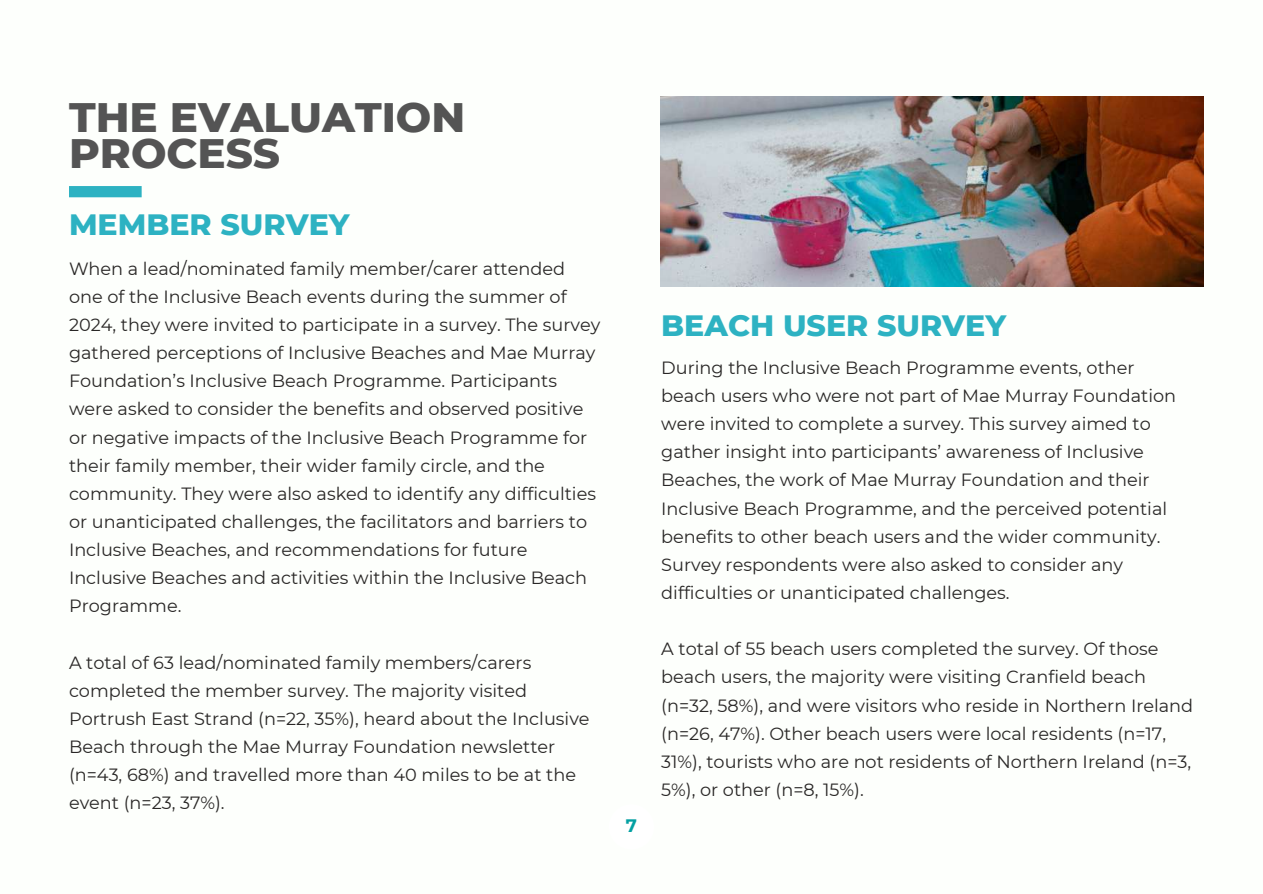
<style>
.page{position:relative;width:1263px;height:894px;background:#fff}
.page>*{position:absolute;margin:0;border:0;box-sizing:border-box;transform-origin:0 0}
.t1{font:800 42px/36px "Montserrat";color:#545454}
.t2{font:800 30px "Montserrat";color:#2db2c2}
.t3{font:700 18px "Montserrat";color:#03a0a2}
.t4{font:17.7px/28.2px "Montserrat";color:#292726}
</style>
<div class="page">
<div style="left:69px;top:186px;width:73px;height:11px;background:#2db2c2"></div>
<img style="left:660px;top:96px;width:543px;height:191px">
<h1 class="t1" style="left:69px;top:99px;width:398px">THE EVALUATION<br>PROCESS</h1>
<h2 class="t2" style="left:69px;top:205px;width:282px">MEMBER SURVEY</h2>
<p class="t4" style="left:69px;top:254px;width:533px">When a lead/nominated family member/carer attended one of the Inclusive Beach events during the summer of 2024, they were invited to participate in a survey. The survey gathered perceptions of Inclusive Beaches and Mae Murray Foundation’s Inclusive Beach Programme. Participants were asked to consider the benefits and observed positive or negative impacts of the Inclusive Beach Programme for their family member, their wider family circle, and the community. They were also asked to identify any difficulties or unanticipated challenges, the facilitators and barriers to Inclusive Beaches, and recommendations for future Inclusive Beaches and activities within the Inclusive Beach Programme.</p>
<p class="t4" style="left:69px;top:648px;width:522px">A total of 63 lead/nominated family members/carers completed the member survey. The majority visited Portrush East Strand (n=22, 35%), heard about the Inclusive Beach through the Mae Murray Foundation newsletter (n=43, 68%) and travelled more than 40 miles to be at the event (n=23, 37%).</p>
<p class="t3" style="left:626px;top:814px;width:13px">7</p>
<h2 class="t2" style="left:661px;top:306px;width:346px">BEACH USER SURVEY</h2>
<p class="t4" style="left:661px;top:353px;width:516px">During the Inclusive Beach Programme events, other beach users who were not part of Mae Murray Foundation were invited to complete a survey. This survey aimed to gather insight into participants’ awareness of Inclusive Beaches, the work of Mae Murray Foundation and their Inclusive Beach Programme, and the perceived potential benefits to other beach users and the wider community.<br>Survey respondents were also asked to consider any difficulties or unanticipated challenges.</p>
<p class="t4" style="left:661px;top:634px;width:533px">A total of 55 beach users completed the survey. Of those beach users, the majority were visiting Cranfield beach (n=32, 58%), and were visitors who reside in Northern Ireland (n=26, 47%). Other beach users were local residents (n=17, 31%), tourists who are not residents of Northern Ireland (n=3, 5%), or other (n=8, 15%).</p>
</div>
